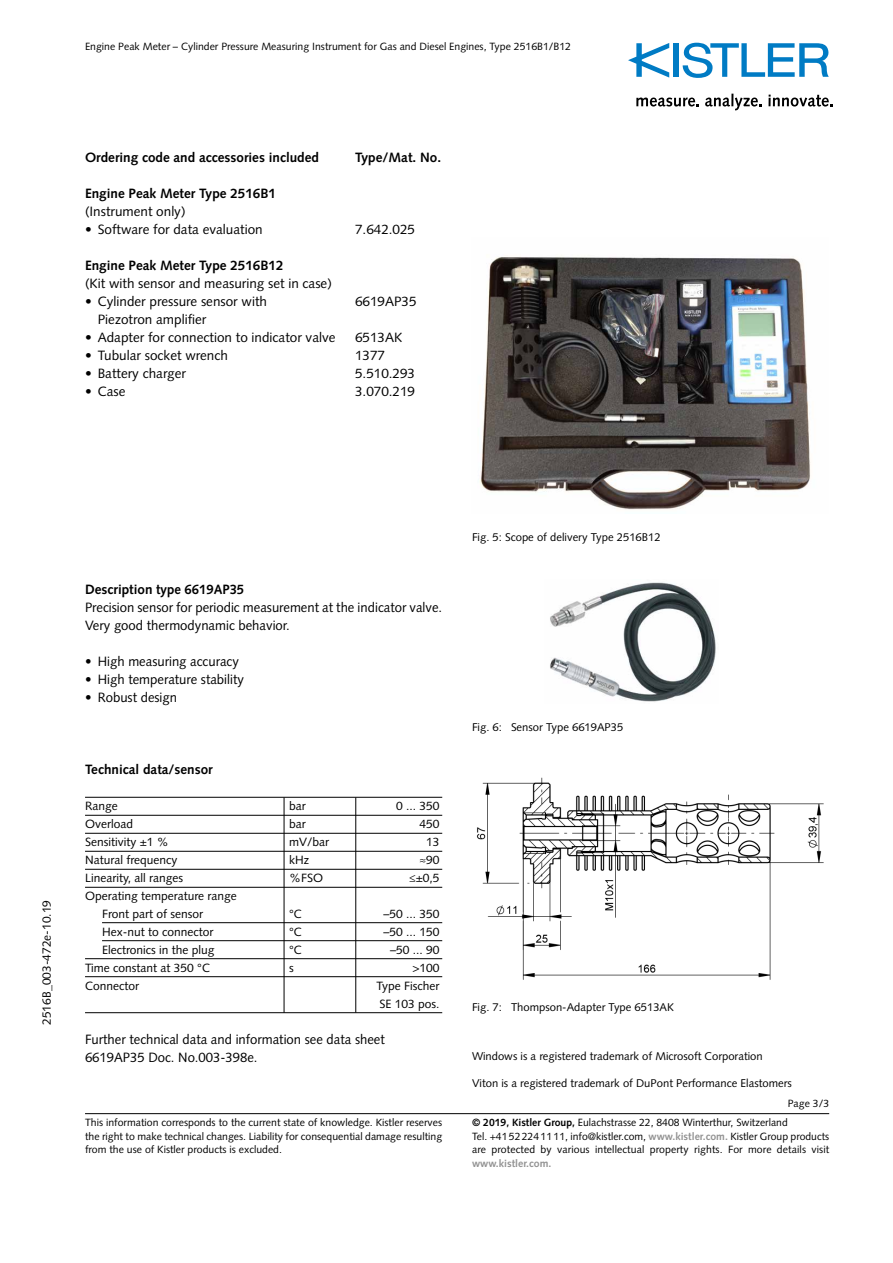
<style>
.page{position:relative;width:893px;height:1263px;background:#fff}
.page>*{position:absolute;margin:0;border:0;box-sizing:border-box;transform-origin:0 0}
.t1{font:13.5px/18px "Syntax LT Std";color:#000}
.t2{font:700 13.5px "Syntax LT Std";color:#000}
.t3{font:12px/18px "Syntax LT Std";color:#000}
.t4{font:11.25px "Syntax LT Std";color:#000}
.t5{font:10.5px/13.5px "Syntax LT Std";color:#000}
.t6{font:700 10.5px "Syntax LT Std";color:#929292}
.s1{font-weight:700}
.s2{font-weight:700;color:#929292}
</style>
<div class="page">
<hr style="left:85px;top:1113px;width:744px;height:1px;background:#000">
<div style="left:673px;top:43px;width:6px;height:34px;background:#007bc4"></div>
<svg style="left:683px;top:43px;width:146px;height:35px"></svg>
<svg style="left:628px;top:43px;width:41px;height:35px"></svg>
<svg style="left:636px;top:98px;width:63px;height:9px"></svg>
<svg style="left:705px;top:94px;width:57px;height:16px"></svg>
<svg style="left:768px;top:95px;width:65px;height:12px"></svg>
<hr style="left:85px;top:797px;width:357px;height:1px;background:#000">
<hr style="left:85px;top:815px;width:357px;height:1px;background:#000">
<hr style="left:85px;top:833px;width:357px;height:1px;background:#000">
<hr style="left:85px;top:851px;width:357px;height:1px;background:#000">
<hr style="left:85px;top:869px;width:357px;height:1px;background:#000">
<hr style="left:85px;top:887px;width:357px;height:1px;background:#000">
<hr style="left:102px;top:922px;width:340px;height:1px;background:#000">
<hr style="left:102px;top:940px;width:340px;height:1px;background:#000">
<hr style="left:85px;top:958px;width:357px;height:1px;background:#000">
<hr style="left:85px;top:976px;width:357px;height:1px;background:#000">
<hr style="left:85px;top:1012px;width:357px;height:1px;background:#000">
<hr style="left:284px;top:797px;width:1px;height:216px;background:#000">
<hr style="left:355px;top:797px;width:1px;height:216px;background:#000">
<img style="left:480px;top:257px;width:331px;height:253px">
<img style="left:550px;top:582px;width:166px;height:120px">
<img style="left:476px;top:778px;width:348px;height:202px">
<p class="t5" style="left:85px;top:40px;width:488px">Engine Peak Meter – Cylinder Pressure Measuring Instrument for Gas and Diesel Engines, Type 2516B1/B12</p>
<p class="t2" style="left:85px;top:150px;width:235px">Ordering code and accessories included</p>
<p class="t2" style="left:355px;top:150px;width:88px">Type/Mat. No.</p>
<p class="t2" style="left:85px;top:186px;width:193px">Engine Peak Meter Type 2516B1</p>
<p class="t1" style="left:85px;top:202px;width:102px">(Instrument only)</p>
<p class="t1" style="left:85px;top:220px;width:179px">• Software for data evaluation</p>
<p class="t1" style="left:355px;top:220px;width:62px">7.642.025</p>
<p class="t2" style="left:85px;top:258px;width:200px">Engine Peak Meter Type 2516B12</p>
<p class="t1" style="left:85px;top:274px;width:248px">(Kit with sensor and measuring set in case)</p>
<p class="t1" style="left:85px;top:292px;width:184px">• Cylinder pressure sensor with</p>
<p class="t1" style="left:355px;top:292px;width:63px">6619AP35</p>
<p class="t1" style="left:98px;top:310px;width:110px">Piezotron amplifier</p>
<p class="t1" style="left:85px;top:328px;width:252px">• Adapter for connection to indicator valve</p>
<p class="t1" style="left:355px;top:328px;width:49px">6513AK</p>
<p class="t1" style="left:85px;top:346px;width:144px">• Tubular socket wrench</p>
<p class="t1" style="left:355px;top:346px;width:32px">1377</p>
<p class="t1" style="left:85px;top:364px;width:102px">• Battery charger</p>
<p class="t1" style="left:355px;top:364px;width:62px">5.510.293</p>
<p class="t1" style="left:85px;top:382px;width:42px">• Case</p>
<p class="t1" style="left:355px;top:382px;width:62px">3.070.219</p>
<p class="t3" style="left:38px;top:1025px;width:126px;rotate:-90deg">2516B_003-472e-10.19</p>
<p class="t2" style="left:85px;top:582px;width:161px">Description type 6619AP35</p>
<p class="t1" style="left:85px;top:598px;width:359px">Precision sensor for periodic measurement at the indicator valve.<br>Very good thermodynamic behavior.</p>
<p class="t1" style="left:85px;top:652px;width:155px">• High measuring accuracy</p>
<p class="t1" style="left:85px;top:670px;width:160px">• High temperature stability</p>
<p class="t1" style="left:85px;top:688px;width:94px">• Robust design</p>
<p class="t2" style="left:85px;top:762px;width:129px">Technical data/sensor</p>
<p class="t3" style="left:85px;top:797px;width:34px">Range</p>
<p class="t3" style="left:289px;top:797px;width:18px">bar</p>
<p class="t3" style="left:396px;top:797px;width:45px">0 ... 350</p>
<p class="t3" style="left:85px;top:815px;width:50px">Overload</p>
<p class="t3" style="left:289px;top:815px;width:18px">bar</p>
<p class="t3" style="left:420px;top:815px;width:22px">450</p>
<p class="t3" style="left:85px;top:833px;width:85px">Sensitivity ±1 %</p>
<p class="t3" style="left:289px;top:833px;width:42px">mV/bar</p>
<p class="t3" style="left:426px;top:833px;width:15px">13</p>
<p class="t3" style="left:85px;top:851px;width:94px">Natural frequency</p>
<p class="t3" style="left:289px;top:851px;width:21px">kHz</p>
<p class="t3" style="left:420px;top:851px;width:22px">≈90</p>
<p class="t3" style="left:85px;top:869px;width:100px">Linearity, all ranges</p>
<p class="t3" style="left:289px;top:869px;width:36px">%FSO</p>
<p class="t3" style="left:409px;top:869px;width:32px">≤±0,5</p>
<p class="t3" style="left:102px;top:887px;width:136px;text-indent:-17px">Operating temperature range<br>Front part of sensor</p>
<p class="t3" style="left:289px;top:905px;width:14px">°C</p>
<p class="t3" style="left:384px;top:905px;width:58px">–50 ... 350</p>
<p class="t3" style="left:102px;top:923px;width:113px">Hex-nut to connector</p>
<p class="t3" style="left:289px;top:923px;width:14px">°C</p>
<p class="t3" style="left:384px;top:923px;width:58px">–50 ... 150</p>
<p class="t3" style="left:102px;top:941px;width:114px">Electronics in the plug</p>
<p class="t3" style="left:289px;top:941px;width:14px">°C</p>
<p class="t3" style="left:390px;top:941px;width:51px">–50 ... 90</p>
<p class="t3" style="left:85px;top:959px;width:126px">Time constant at 350 °C</p>
<p class="t3" style="left:289px;top:959px;width:6px">s</p>
<p class="t3" style="left:412px;top:959px;width:29px">&gt;100</p>
<p class="t3" style="left:85px;top:977px;width:56px">Connector</p>
<p class="t3" style="left:376px;top:977px;width:65px">Type Fischer<br>SE 103 pos.</p>
<p class="t1" style="left:85px;top:1030px;width:301px">Further technical data and information see data sheet<br>6619AP35 Doc. No.003-398e.</p>
<p class="t5" style="left:85px;top:1116px;width:359px;text-align:justify">This information corresponds to the current state of knowledge. Kistler reserves the right to make technical changes. Liability for consequential damage resulting from the use of Kistler products is excluded.</p>
<p class="t4" style="left:472px;top:530px;width:190px">Fig. 5: Scope of delivery Type 2516B12</p>
<p class="t4" style="left:472px;top:721px;width:153px">Fig. 6: Sensor Type 6619AP35</p>
<p class="t4" style="left:472px;top:1000px;width:204px">Fig. 7: Thompson-Adapter Type 6513AK</p>
<p class="t4" style="left:472px;top:1050px;width:292px">Windows is a registered trademark of Microsoft Corporation</p>
<p class="t4" style="left:472px;top:1077px;width:321px">Viton is a registered trademark of DuPont Performance Elastomers</p>
<p class="t5" style="left:788px;top:1097px;width:43px">Page 3/3</p>
<p class="t5" style="left:472px;top:1116px;width:359px"><span class="s1">© 2019, Kistler Group,</span> Eulachstrasse 22, 8408 Winterthur, Switzerland<br>Tel. +41 52 224 11 11, info@kistler.com, <span class="s2">www.kistler.com.</span> Kistler Group products are protected by various intellectual property rights. For more details visit</p>
<p class="t6" style="left:472px;top:1157px;width:81px">www.kistler.com.</p>
</div>
